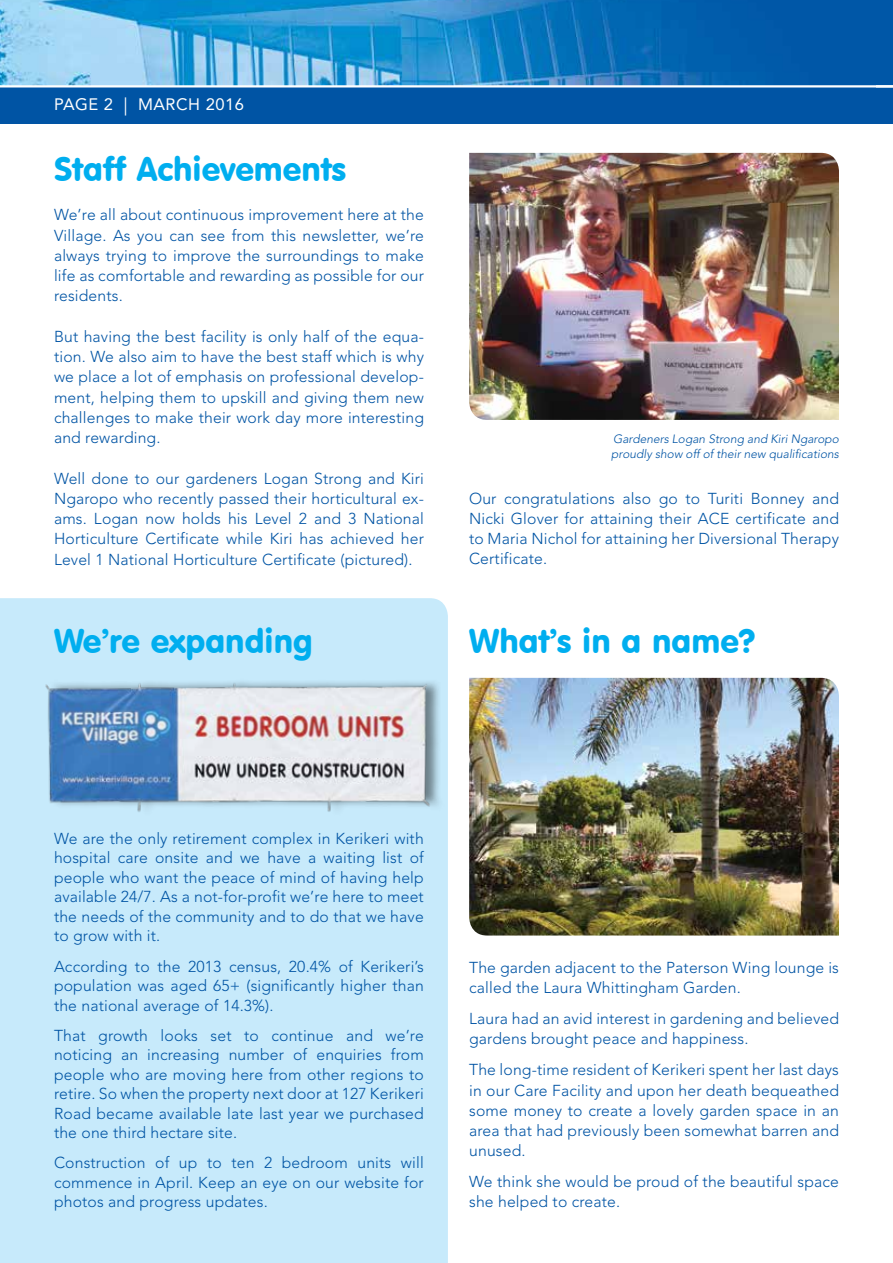
<style>
.page{position:relative;width:893px;height:1263px;background:#fff}
.page>*{position:absolute;margin:0;border:0;box-sizing:border-box;transform-origin:0 0}
.t1{font:33px "VAG Rounded BT";color:#00aeef}
.t2{font:16.5px "Avenir";letter-spacing:.03em;color:#fff}
.t3{font:300 15.75px/20.2px "Avenir";letter-spacing:.01em;color:#0054a4;text-align:justify}
.t4{font:italic 300 12px/15px "Avenir";color:#0054a4}
.s1{font-size:18.15px}
</style>
<div class="page">
<img style="left:0;top:0;width:893px;height:85px">
<div style="left:0;top:86px;width:893px;height:38px;background:#0054a4"></div>
<hr style="left:0;top:85px;width:893px;height:2px;background:#fff">
<svg style="left:876px;top:85px;width:17px;height:1px"></svg>
<div style="left:0;top:598px;width:448px;height:665px;background:#c7eafb"></div>
<img style="left:469px;top:153px;width:370px;height:267px">
<img style="left:469px;top:678px;width:370px;height:257px">
<img style="left:0;top:616px;width:499px;height:253px">
<p class="t2" style="left:54px;top:95px;width:191px">PAGE 2 <span class="s1">|</span> MARCH 2016</p>
<h1 class="t1" style="left:54px;top:149px;width:294px">Staff Achievements</h1>
<p class="t3" style="left:54px;top:205px;width:371px">We’re all about continuous improvement here at the Village. As you can see from this newsletter, we’re always trying to improve the surroundings to make life as comfortable and rewarding as possible for our residents.</p>
<p class="t3" style="left:54px;top:326px;width:371px">But having the best facility is only half of the equa&shy;tion. We also aim to have the best staff which is why we place a lot of emphasis on professional develop&shy;ment, helping them to upskill and giving them new challenges to make their work day more interesting and rewarding.</p>
<p class="t3" style="left:54px;top:468px;width:371px">Well done to our gardeners Logan Strong and Kiri Ngaropo who recently passed their horticultural ex&shy;ams. Logan now holds his Level 2 and 3 National Horticulture Certificate while Kiri has achieved her Level 1 National Horticulture Certificate (pictured).</p>
<h1 class="t1" style="left:54px;top:620px;width:260px">We’re expanding</h1>
<p class="t4" style="left:611px;top:432px;width:229px">Gardeners Logan Strong and Kiri Ngaropo proudly show off of their new qualifications</p>
<p class="t3" style="left:469px;top:488px;width:371px">Our congratulations also go to Turiti Bonney and Nicki Glover for attaining their ACE certificate and to Maria Nichol for attaining her Diversional Therapy Certificate.</p>
<h1 class="t1" style="left:469px;top:620px;width:288px">What’s in a name?</h1>
<p class="t3" style="left:54px;top:829px;width:371px;line-height:19.5px">We are the only retirement complex in Kerikeri with hospital care onsite and we have a waiting list of people who want the peace of mind of having help available 24/7. As a not-for-profit we’re here to meet the needs of the community and to do that we have to grow with it.</p>
<p class="t3" style="left:54px;top:956px;width:371px;line-height:19.5px">According to the 2013 census, 20.4% of Kerikeri’s population was aged 65+ (significantly higher than the national average of 14.3%).</p>
<p class="t3" style="left:54px;top:1026px;width:371px;line-height:19.5px">That growth looks set to continue and we’re noticing an increasing number of enquiries from people who are moving here from other regions to retire. So when the property next door at 127 Kerikeri Road became available late last year we purchased the one third hectare site.</p>
<p class="t3" style="left:54px;top:1153px;width:371px;line-height:19.5px">Construction of up to ten 2 bedroom units will commence in April. Keep an eye on our website for photos and progress updates.</p>
<p class="t3" style="left:469px;top:957px;width:371px">The garden adjacent to the Paterson Wing lounge is called the Laura Whittingham Garden.</p>
<p class="t3" style="left:469px;top:1008px;width:371px">Laura had an avid interest in gardening and believed gardens brought peace and happiness.</p>
<p class="t3" style="left:469px;top:1060px;width:371px">The long-time resident of Kerikeri spent her last days in our Care Facility and upon her death bequeathed some money to create a lovely garden space in an area that had previously been somewhat barren and unused.</p>
<p class="t3" style="left:469px;top:1172px;width:371px">We think she would be proud of the beautiful space she helped to create.</p>
</div>
